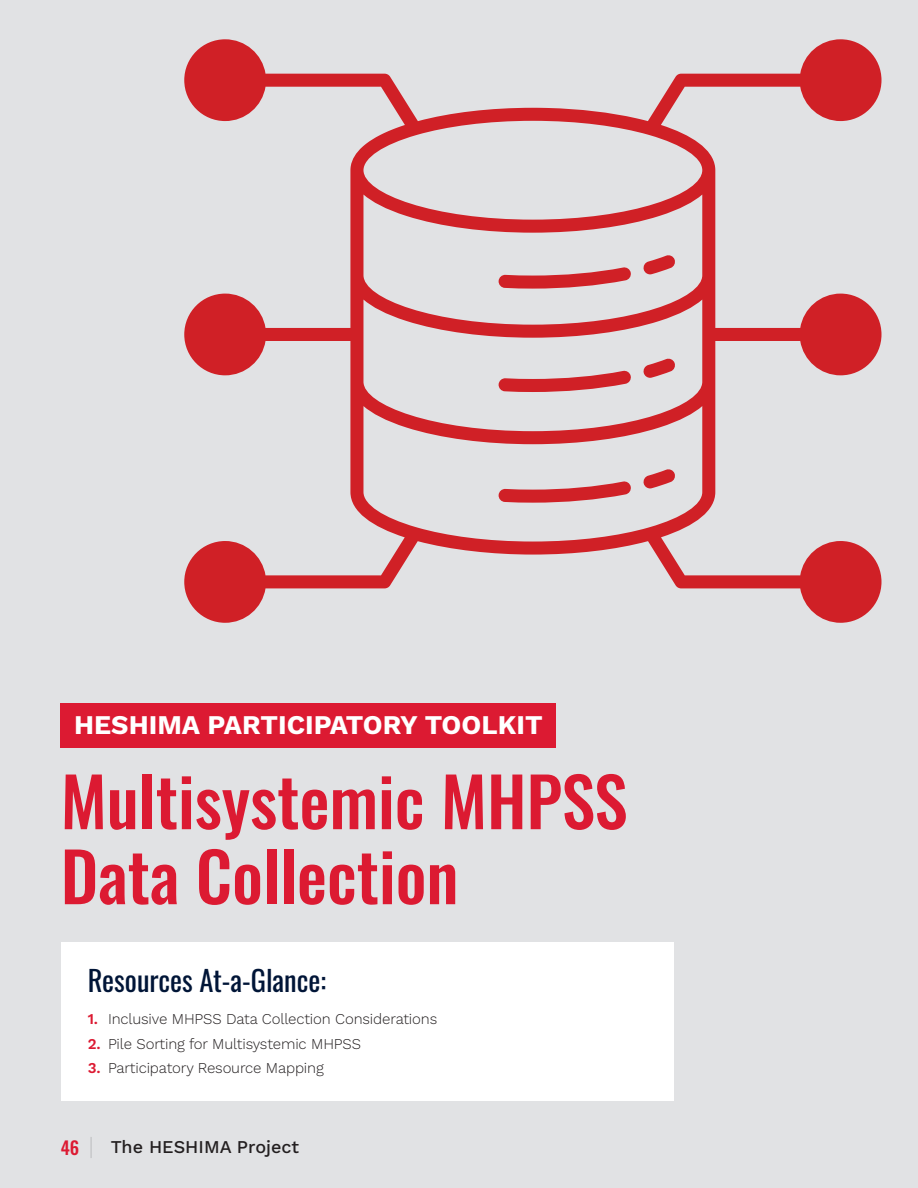
<style>
.page{position:relative;width:918px;height:1188px;background:#e1e2e4}
.page>*{position:absolute;margin:0;border:0;box-sizing:border-box;transform-origin:0 0}
.t1{font:500 67.5px/75px "Oswald";color:#dc1a32}
.t2{font:28.5px "Oswald";color:#001537}
.t3{font:700 27px "Work Sans";color:#fff}
.t4{font:500 18px "Work Sans";color:#231f20}
.t5{font:500 18px "Oswald";color:#dc1a32}
.t6{font:300 15px "Work Sans";letter-spacing:-.01em;color:#231f20}
.s1{font-weight:600;color:#dc1a32}
</style>
<div class="page">
<hr style="left:90px;top:1137px;width:2px;height:21px;background:#c7c8ca">
<svg style="left:184px;top:39px;width:698px;height:584px"></svg>
<div style="left:61px;top:942px;width:612px;height:158px;background:#fff"></div>
<div style="left:61px;top:703px;width:495px;height:45px;background:#dc1a32"></div>
<h1 class="t3" style="left:74px;top:705px;width:470px">HESHIMA PARTICIPATORY TOOLKIT</h1>
<h1 class="t1" style="left:61px;top:768px;width:568px">Multisystemic MHPSS<br>Data Collection</h1>
<h2 class="t2" style="left:88px;top:955px;width:240px">Resources At-a-Glance:</h2>
<p class="t6" style="left:88px;top:1008px;width:351px"><span class="s1">1.</span> Inclusive MHPSS Data Collection Considerations</p>
<p class="t6" style="left:88px;top:1032px;width:275px"><span class="s1">2.</span> Pile Sorting for Multisystemic MHPSS</p>
<p class="t6" style="left:88px;top:1057px;width:238px"><span class="s1">3.</span> Participatory Resource Mapping</p>
<p class="t5" style="left:61px;top:1138px;width:20px">46</p>
<p class="t4" style="left:111px;top:1134px;width:190px">The HESHIMA Project</p>
</div>
